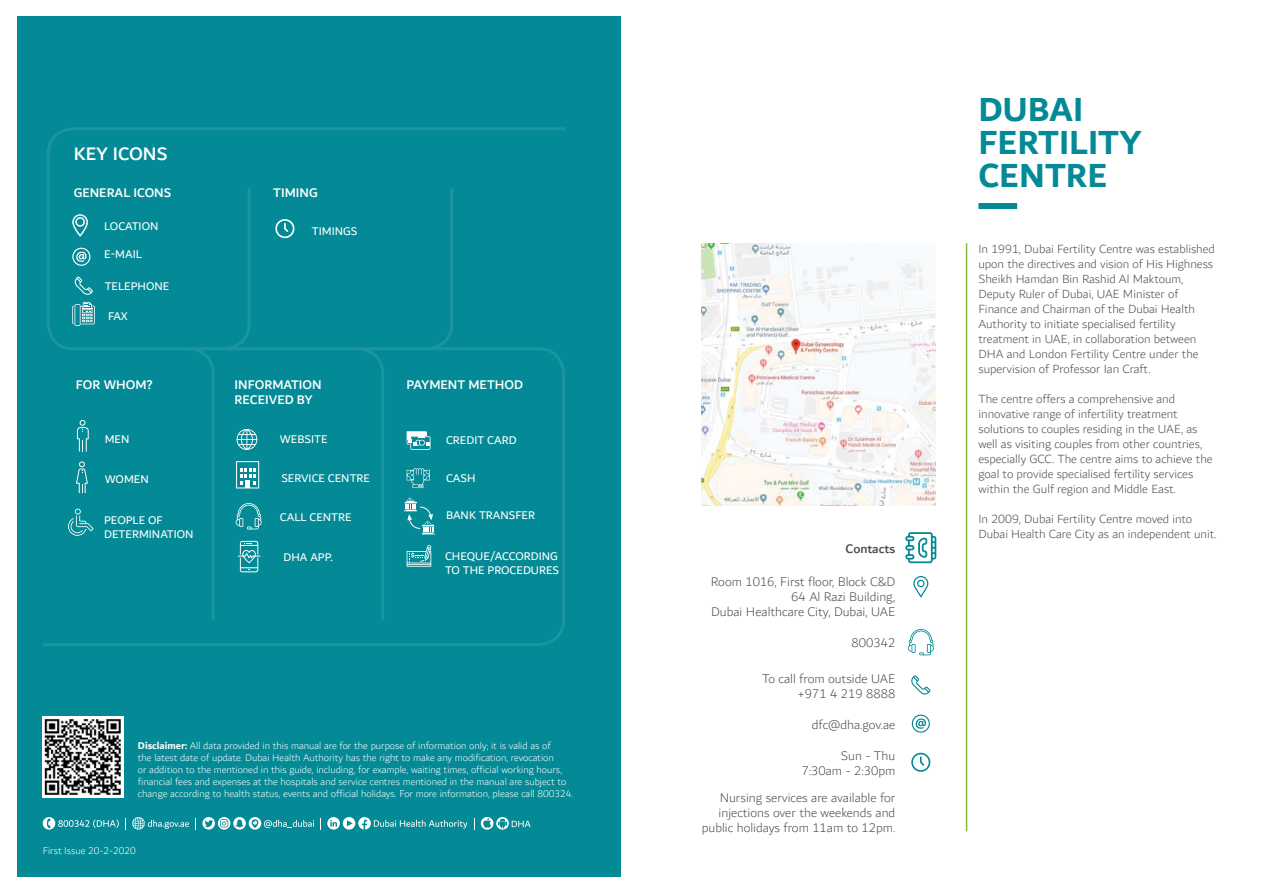
<style>
.page{position:relative;width:1276px;height:893px;background:#fff}
.page>*{position:absolute;margin:0;border:0;box-sizing:border-box;transform-origin:0 0}
.t1{font:700 36px/33px "Dubai";color:#038a96}
.t2{font:500 19.5px "Dubai";color:#fff}
.t3{font:300 13.5px/15px "Dubai";color:#4d4d4f;text-align:right}
.t4{font:500 13.5px/15px "Dubai";color:#fff}
.t5{font:500 13.5px "Dubai";color:#4d4d4f}
.t6{font:300 12.75px/15px "Dubai";color:#4d4d4f}
.t7{font:12px/14.4px "Dubai";color:#fff}
.t8{font:300 10.5px/12px "Dubai";color:#fff}
.s1{font-weight:700}
</style>
<div class="page">
<div style="left:978px;top:203px;width:39px;height:6px;background:#038a96"></div>
<hr style="left:966px;top:243px;width:1px;height:588px;background:#81bd41">
<svg style="left:905px;top:532px;width:31px;height:31px"></svg>
<svg style="left:913px;top:576px;width:15px;height:21px"></svg>
<svg style="left:908px;top:629px;width:26px;height:26px"></svg>
<svg style="left:911px;top:675px;width:19px;height:20px"></svg>
<svg style="left:912px;top:715px;width:18px;height:18px"></svg>
<svg style="left:911px;top:753px;width:19px;height:19px"></svg>
<img style="left:702px;top:243px;width:233px;height:262px">
<div style="left:17px;top:16px;width:604px;height:861px;background:#038a96"></div>
<svg style="left:132px;top:817px;width:57px;height:13px"></svg>
<svg style="left:43px;top:817px;width:76px;height:13px"></svg>
<svg style="left:327px;top:817px;width:140px;height:13px"></svg>
<svg style="left:202px;top:817px;width:112px;height:13px"></svg>
<svg style="left:481px;top:817px;width:49px;height:13px"></svg>
<img style="left:43px;top:716px;width:81px;height:81px">
<svg style="left:43px;top:127px;width:522px;height:519px"></svg>
<h2 class="t2" style="left:74px;top:142px;width:95px">KEY ICONS</h2>
<p class="t4" style="left:74px;top:185px;width:99px">GENERAL ICONS</p>
<p class="t7" style="left:104px;top:219px;width:56px">LOCATION</p>
<p class="t7" style="left:104px;top:247px;width:39px">E-MAIL</p>
<p class="t7" style="left:105px;top:278px;width:66px">TELEPHONE</p>
<p class="t7" style="left:108px;top:308px;width:21px">FAX</p>
<p class="t4" style="left:273px;top:185px;width:46px">TIMING</p>
<p class="t7" style="left:312px;top:224px;width:47px">TIMINGS</p>
<p class="t4" style="left:76px;top:377px;width:78px">FOR WHOM?</p>
<p class="t4" style="left:235px;top:377px;width:89px">INFORMATION<br>RECEIVED BY</p>
<p class="t4" style="left:406px;top:377px;width:118px">PAYMENT METHOD</p>
<p class="t7" style="left:105px;top:431px;width:26px">MEN</p>
<p class="t7" style="left:105px;top:471px;width:45px">WOMEN</p>
<p class="t7" style="left:104px;top:512px;width:91px">PEOPLE OF<br>DETERMINATION</p>
<p class="t7" style="left:283px;top:550px;width:51px">DHA APP.</p>
<p class="t7" style="left:280px;top:432px;width:49px">WEBSITE</p>
<p class="t7" style="left:446px;top:433px;width:72px">CREDIT CARD</p>
<p class="t7" style="left:446px;top:471px;width:31px">CASH</p>
<p class="t7" style="left:281px;top:471px;width:90px">SERVICE CENTRE</p>
<p class="t7" style="left:446px;top:508px;width:91px">BANK TRANSFER</p>
<p class="t7" style="left:445px;top:548px;width:116px">CHEQUE/ACCORDING<br>TO THE PROCEDURES</p>
<p class="t7" style="left:280px;top:509px;width:73px">CALL CENTRE</p>
<p class="t8" style="left:138px;top:740px;width:437px"><span class="s1">Disclaimer:</span> All data provided in this manual are for the purpose of information only; it is valid as of<br>the latest date of update. Dubai Health Authority has the right to make any modification, revocation<br>or addition to the mentioned in this guide, including, for example, waiting times, official working hours, financial fees and expenses at the hospitals and service centres mentioned in the manual are subject to change according to health status, events and official holidays. For more information, please call 800324.</p>
<p class="t8" style="left:43px;top:844px;width:95px">First Issue 20-2-2020</p>
<p class="t5" style="left:845px;top:540px;width:51px">Contacts</p>
<p class="t3" style="left:711px;top:575px;width:186px">Room 1016, First floor, Block C&amp;D<br>64 Al Razi Building,<br>Dubai Healthcare City, Dubai, UAE</p>
<p class="t3" style="left:851px;top:636px;width:45px">800342</p>
<p class="t3" style="left:762px;top:671px;width:135px">To call from outside UAE +971 4 219 8888</p>
<p class="t3" style="left:812px;top:717px;width:85px">dfc@dha.gov.ae</p>
<p class="t3" style="left:801px;top:748px;width:95px">Sun - Thu<br>7:30am - 2:30pm</p>
<p class="t3" style="left:702px;top:791px;width:195px">Nursing services are available for injections over the weekends and public holidays from 11am to 12pm.</p>
<h1 class="t1" style="left:978px;top:92px;width:165px">DUBAI<br>FERTILITY<br>CENTRE</h1>
<p class="t6" style="left:978px;top:242px;width:238px">In 1991, Dubai Fertility Centre was established upon the directives and vision of His Highness Sheikh Hamdan Bin Rashid Al Maktoum, Deputy Ruler of Dubai, UAE Minister of Finance and Chairman of the Dubai Health Authority to initiate specialised fertility treatment in UAE, in collaboration between DHA and London Fertility Centre under the supervision of Professor Ian Craft.</p>
<p class="t6" style="left:978px;top:391px;width:236px">The centre offers a comprehensive and innovative range of infertility treatment solutions to couples residing in the UAE, as well as visiting couples from other countries, especially GCC. The centre aims to achieve the goal to provide specialised fertility services within the Gulf region and Middle East.</p>
<p class="t6" style="left:978px;top:511px;width:240px">In 2009, Dubai Fertility Centre moved into<br>Dubai Health Care City as an independent unit.</p>
</div>
